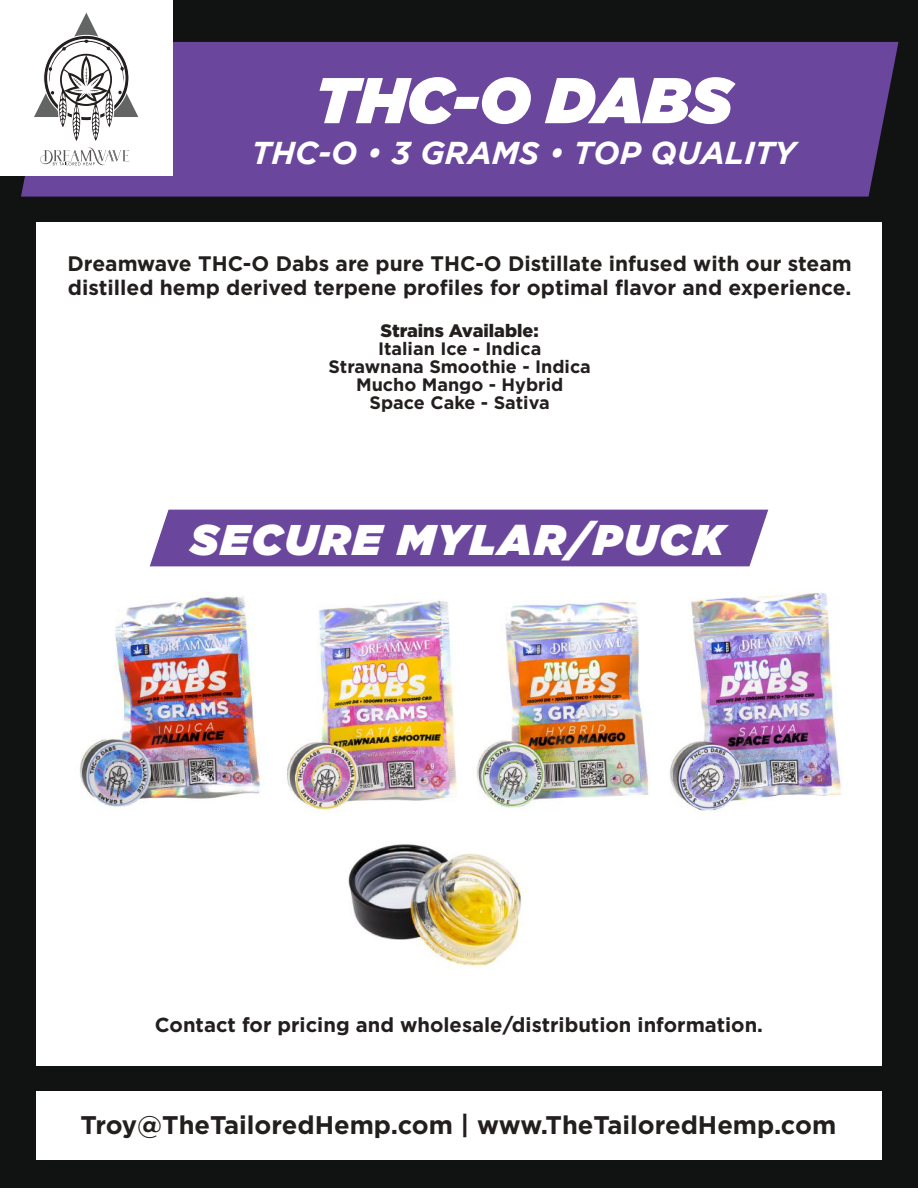
<style>
.page{position:relative;width:918px;height:1188px;background:#111212}
.page>*{position:absolute;margin:0;border:0;box-sizing:border-box;transform-origin:0 0}
.t1{font:italic 900 64.5px "Gotham";color:#fff}
.t2{font:italic 900 42.9px "Gotham";letter-spacing:.06em;color:#fff}
.t3{font:italic 700 31.5px "Gotham";color:#fff}
.t4{font:700 25.5px "Gotham";color:#241f1f}
.t5{font:700 21px/24px "Gotham";color:#241f1f}
.t6{font:700 20.25px "Gotham";color:#241f1f}
.t7{font:700 18px/18px "Gotham";color:#241f1f;text-align:center}
.t8{font:900 18px "Gotham";color:#241f1f}
</style>
<div class="page">
<div style="left:21px;top:42px;width:878px;height:155px;background:#6a479d"></div>
<div style="left:0;top:0;width:172px;height:176px;background:#fff"></div>
<svg style="left:34px;top:13px;width:104px;height:152px"></svg>
<div style="left:36px;top:222px;width:846px;height:843px;background:#fff"></div>
<div style="left:36px;top:1091px;width:846px;height:69px;background:#fff"></div>
<div style="left:150px;top:510px;width:618px;height:56px;background:#6a479d"></div>
<img style="left:80px;top:596px;width:186px;height:211px">
<img style="left:286px;top:600px;width:171px;height:213px">
<img style="left:476px;top:601px;width:174px;height:208px">
<img style="left:669px;top:593px;width:172px;height:223px">
<img style="left:348px;top:844px;width:178px;height:123px">
<h1 class="t1" style="left:315px;top:63px;width:419px">THC-O DABS</h1>
<h3 class="t3" style="left:252px;top:134px;width:545px">THC-O • 3 GRAMS • TOP QUALITY</h3>
<p class="t5" style="left:67px;top:251px;width:786px">Dreamwave THC-O Dabs are pure THC-O Distillate infused with our steam distilled hemp derived terpene profiles for optimal flavor and experience.</p>
<p class="t8" style="left:381px;top:320px;width:160px">Strains Available:</p>
<p class="t7" style="left:328px;top:339px;width:264px">Italian Ice - Indica<br>Strawnana Smoothie - Indica<br>Mucho Mango - Hybrid<br>Space Cake - Sativa</p>
<h2 class="t2" style="left:190px;top:514px;width:535px">SECURE MYLAR/PUCK</h2>
<p class="t6" style="left:155px;top:1013px;width:610px">Contact for pricing and wholesale/distribution information.</p>
<p class="t4" style="left:81px;top:1110px;width:757px">Troy@TheTailoredHemp.com | www.TheTailoredHemp.com</p>
</div>
